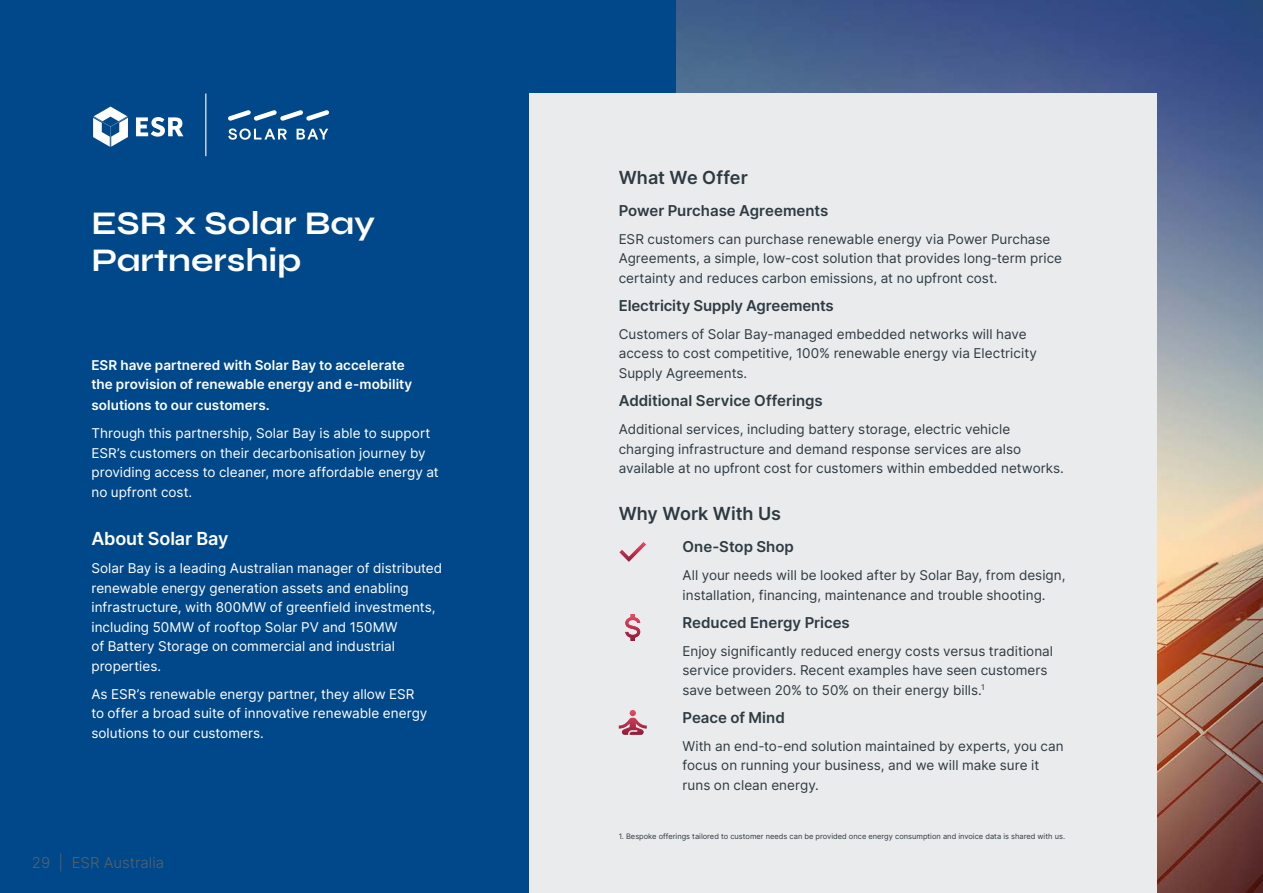
<style>
.page{position:relative;width:1263px;height:893px;background:#fff}
.page>*{position:absolute;margin:0;border:0;box-sizing:border-box;transform-origin:0 0}
.Call_out{font:700 33px/37.5px "Syne";color:#fff}
.Body__white{font:600 18px "Inter";color:#2d3a41}
.Body__white-2{font:600 18px "Inter";letter-spacing:-.005em;color:#fff}
.Body__white-3{font:600 15px "Inter";color:#2e3b42}
.t1{font:300 15px "Inter";color:#586268}
.Body__white-4{font:13.5px/19.5px "Inter";color:#2e3b42}
.Body__white-5{font:13.5px/19.5px "Inter";letter-spacing:.005em;color:#fff}
.Body__white-6{font:600 13.5px/19.5px "Inter";letter-spacing:.005em;color:#fff}
.t2{font:7.5px "Inter";color:#2e3b42}
</style>
<div class="page">
<img style="left:675px;top:0;width:587px;height:893px">
<div style="left:0;top:0;width:675px;height:893px;background:#004889"></div>
<div style="left:529px;top:94px;width:628px;height:799px;background:#eaebec"></div>
<hr style="left:205px;top:94px;width:1px;height:62px;background:#fff">
<svg style="left:136px;top:117px;width:47px;height:20px"></svg>
<svg style="left:93px;top:107px;width:35px;height:40px"></svg>
<svg style="left:228px;top:128px;width:100px;height:12px"></svg>
<svg style="left:228px;top:110px;width:101px;height:11px"></svg>
<svg style="left:625px;top:614px;width:15px;height:27px"></svg>
<svg style="left:619px;top:710px;width:28px;height:25px"></svg>
<svg style="left:619px;top:542px;width:27px;height:20px"></svg>
<hr style="left:1262px;top:0;width:1px;height:893px;background:#004889">
<p class="Call_out" style="left:91px;top:204px;width:285px">ESR x Solar Bay<br>Partnership</p>
<p class="Body__white-6" style="left:91px;top:355px;width:322px">ESR have partnered with Solar Bay to accelerate the provision of renewable energy and e-mobility</p>
<p class="Body__white-6" style="left:91px;top:395px;width:180px">solutions to our customers.</p>
<p class="Body__white-5" style="left:91px;top:423px;width:349px">Through this partnership, Solar Bay is able to support ESR’s customers on their decarbonisation journey by providing access to cleaner, more affordable energy at no upfront cost.</p>
<p class="Body__white-2" style="left:91px;top:525px;width:138px">About Solar Bay</p>
<p class="Body__white-5" style="left:91px;top:558px;width:352px">Solar Bay is a leading Australian manager of distributed renewable energy generation assets and enabling infrastructure, with 800MW of greenfield investments, including 50MW of rooftop Solar PV and 150MW<br>of Battery Storage on commercial and industrial properties.</p>
<p class="Body__white-5" style="left:91px;top:684px;width:338px">As ESR’s renewable energy partner, they allow ESR to offer a broad suite of innovative renewable energy solutions to our customers.</p>
<p class="t1" style="left:32px;top:852px;width:134px">29 | ESR Australia</p>
<p class="Body__white" style="left:619px;top:164px;width:131px">What We Offer</p>
<p class="Body__white-3" style="left:619px;top:200px;width:211px">Power Purchase Agreements</p>
<p class="Body__white-4" style="left:619px;top:229px;width:445px">ESR customers can purchase renewable energy via Power Purchase<br>Agreements, a simple, low-cost solution that provides long-term price certainty and reduces carbon emissions, at no upfront cost.</p>
<p class="Body__white-3" style="left:619px;top:295px;width:217px">Electricity Supply Agreements</p>
<p class="Body__white-4" style="left:619px;top:324px;width:420px">Customers of Solar Bay-managed embedded networks will have access to cost competitive, 100% renewable energy via Electricity<br>Supply Agreements.</p>
<p class="Body__white-3" style="left:619px;top:390px;width:206px">Additional Service Offerings</p>
<p class="Body__white-4" style="left:619px;top:419px;width:447px">Additional services, including battery storage, electric vehicle charging infrastructure and demand response services are also available at no upfront cost for customers within embedded networks.</p>
<p class="Body__white" style="left:619px;top:501px;width:164px">Why Work With Us</p>
<p class="Body__white-3" style="left:682px;top:536px;width:113px">One-Stop Shop</p>
<p class="Body__white-4" style="left:682px;top:565px;width:384px">All your needs will be looked after by Solar Bay, from design, installation, financing, maintenance and trouble shooting.</p>
<p class="Body__white-3" style="left:682px;top:612px;width:169px">Reduced Energy Prices</p>
<p class="Body__white-4" style="left:682px;top:641px;width:372px">Enjoy significantly reduced energy costs versus traditional service providers. Recent examples have seen customers save between 20% to 50% on their energy bills.<sup>1</sup></p>
<p class="Body__white-3" style="left:682px;top:707px;width:104px">Peace of Mind</p>
<p class="Body__white-4" style="left:682px;top:736px;width:383px">With an end-to-end solution maintained by experts, you can focus on running your business, and we will make sure it runs on clean energy.</p>
<p class="t2" style="left:619px;top:830px;width:448px">1. Bespoke offerings tailored to customer needs can be provided once energy consumption and invoice data is shared with us.</p>
</div>
